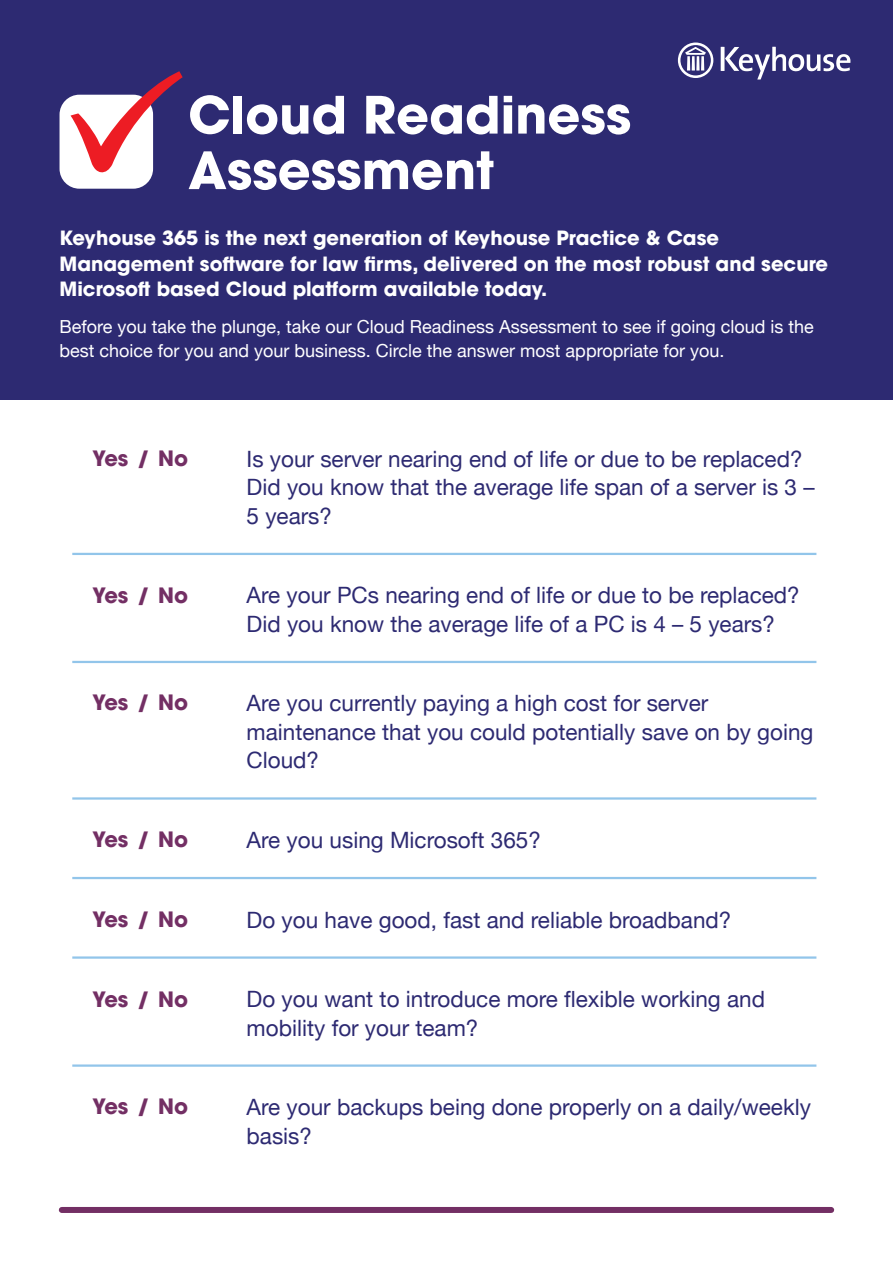
<style>
.page{position:relative;width:893px;height:1263px;background:#fff}
.page>*{position:absolute;margin:0;border:0;box-sizing:border-box;transform-origin:0 0}
.t1{font:700 51px/55.5px "ITC Avant Garde Std";color:#fff}
.t2{font:22.5px/28.5px "Helvetica Neue";color:#2d2a72}
.t3{font:700 21px "ITC Avant Garde Std";color:#732f64}
.t4{font:700 19.5px/25.5px "ITC Avant Garde Std";color:#fff}
.t5{font:18px/24px "Helvetica Neue";color:#fff}
</style>
<div class="page">
<div style="left:0;top:0;width:893px;height:400px;background:#2d2a72"></div>
<div style="left:62px;top:1207px;width:769px;height:6px;background:#732f64"></div>
<div style="left:60px;top:95px;width:93px;height:94px;background:#fff;border-radius:20px"></div>
<svg style="left:71px;top:71px;width:112px;height:102px"></svg>
<svg style="left:721px;top:47px;width:129px;height:33px"></svg>
<svg style="left:678px;top:42px;width:35px;height:36px"></svg>
<hr style="left:72px;top:553px;width:744px;height:2px;background:#92c5ea">
<hr style="left:72px;top:661px;width:744px;height:2px;background:#92c5ea">
<hr style="left:72px;top:797px;width:744px;height:3px;background:#92c5ea">
<hr style="left:72px;top:877px;width:744px;height:2px;background:#92c5ea">
<hr style="left:72px;top:956px;width:744px;height:3px;background:#92c5ea">
<hr style="left:72px;top:1064px;width:744px;height:3px;background:#92c5ea">
<p class="t1" style="left:188px;top:86px;width:445px">Cloud Readiness<br>Assessment</p>
<p class="t4" style="left:60px;top:225px;width:770px">Keyhouse 365 is the next generation of Keyhouse Practice &amp; Case<br>Management software for law firms, delivered on the most robust and secure<br>Microsoft based Cloud platform available today.</p>
<p class="t5" style="left:60px;top:316px;width:756px">Before you take the plunge, take our Cloud Readiness Assessment to see if going cloud is the best choice for you and your business. Circle the answer most appropriate for you.</p>
<p class="t3" style="left:93px;top:444px;width:97px">Yes / No</p>
<p class="t2" style="left:247px;top:446px;width:569px">Is your server nearing end of life or due to be replaced?<br>Did you know that the average life span of a server is 3 –<br>5 years?</p>
<p class="t3" style="left:93px;top:581px;width:97px">Yes / No</p>
<p class="t2" style="left:247px;top:582px;width:555px">Are your PCs nearing end of life or due to be replaced?<br>Did you know the average life of a PC is 4 – 5 years?</p>
<p class="t3" style="left:93px;top:688px;width:97px">Yes / No</p>
<p class="t2" style="left:247px;top:690px;width:568px">Are you currently paying a high cost for server maintenance that you could potentially save on by going<br>Cloud?</p>
<p class="t3" style="left:93px;top:826px;width:97px">Yes / No</p>
<p class="t2" style="left:247px;top:827px;width:296px">Are you using Microsoft 365?</p>
<p class="t3" style="left:93px;top:905px;width:97px">Yes / No</p>
<p class="t2" style="left:247px;top:906px;width:486px">Do you have good, fast and reliable broadband?</p>
<p class="t3" style="left:93px;top:985px;width:97px">Yes / No</p>
<p class="t2" style="left:247px;top:986px;width:520px">Do you want to introduce more flexible working and mobility for your team?</p>
<p class="t3" style="left:93px;top:1092px;width:97px">Yes / No</p>
<p class="t2" style="left:247px;top:1094px;width:566px">Are your backups being done properly on a daily/weekly basis?</p>
</div>
